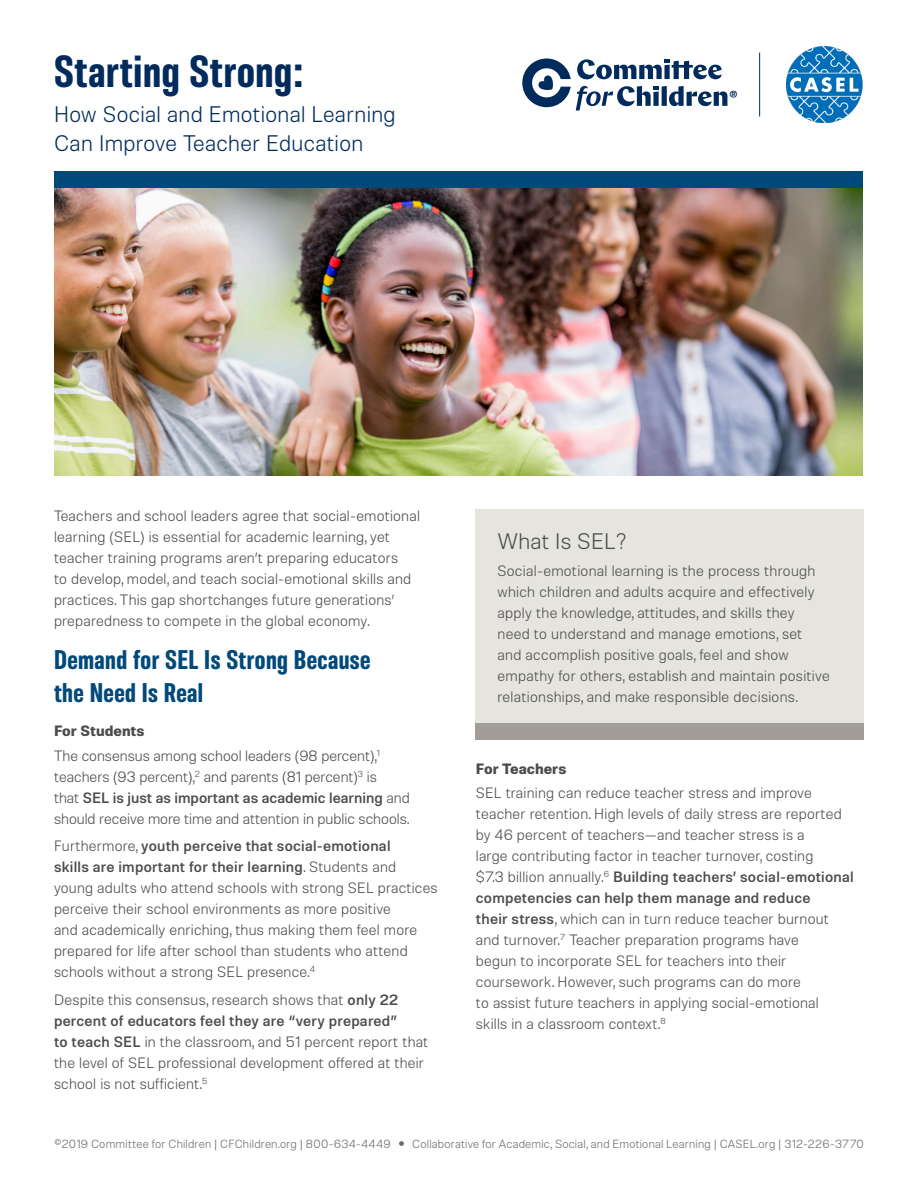
<style>
.page{position:relative;width:918px;height:1188px;background:#fff}
.page>*{position:absolute;margin:0;border:0;box-sizing:border-box;transform-origin:0 0}
.Body{font:900 condensed 45px "Molde";letter-spacing:.015em;color:#002b5c}
.Body_Bullets{font:900 condensed 27px/33px "Molde";letter-spacing:.015em;color:#00497b}
.Body-2{font:300 22.5px/28.5px "Molde";letter-spacing:.015em;color:#002b5c}
.Boxed-Header{font:300 22.5px "Molde";letter-spacing:.01em;color:#4b4c4d}
.Body-3{font:300 15px/21px "Molde";letter-spacing:.015em;color:#4b4c4d}
.Body_Bullets-2{font:300 15px/21px "Molde";letter-spacing:.015em;color:#4b4c4d}
.Molde_Body{font:300 15px/21px "Molde";color:#4b4c4d}
.Molde_Body-2{font:700 15px "Molde";color:#4b4c4d}
.t1{font:13.5px "Molde";color:#002b5c}
.Footer_Text{font:300 11.85px "Molde";letter-spacing:.015em;color:#6c6d70}
.s1{font-weight:500}
</style>
<div class="page">
<svg style="left:522px;top:59px;width:205px;height:52px"></svg>
<div style="left:476px;top:509px;width:388px;height:215px;background:#e6e4df"></div>
<div style="left:476px;top:724px;width:388px;height:16px;background:#a39d99"></div>
<img style="left:54px;top:187px;width:808px;height:288px">
<div style="left:54px;top:171px;width:808px;height:16px;background:#00497b"></div>
<hr style="left:759px;top:53px;width:1px;height:64px;background:#002b5c">
<svg style="left:399px;top:1141px;width:5px;height:5px"></svg>
<img style="left:787px;top:47px;width:76px;height:75px">
<p class="Body" style="left:54px;top:43px;width:251px">Starting Strong:</p>
<p class="Body-2" style="left:54px;top:99px;width:343px">How Social and Emotional Learning<br>Can Improve Teacher Education</p>
<p class="t1" style="left:729px;top:87px;width:10px">®</p>
<p class="Body_Bullets-2" style="left:54px;top:505px;width:367px">Teachers and school leaders agree that social-emotional learning (SEL) is essential for academic learning, yet teacher training programs aren’t preparing educators<br>to develop, model, and teach social-emotional skills and practices. This gap shortchanges future generations’ preparedness to compete in the global economy.</p>
<p class="Body_Bullets" style="left:54px;top:642px;width:318px">Demand for SEL Is Strong Because the Need Is Real</p>
<p class="Molde_Body-2" style="left:54px;top:721px;width:92px">For Students</p>
<p class="Molde_Body" style="left:54px;top:744px;width:357px">The consensus among school leaders (98 percent),<sup>1 </sup>teachers (93 percent),<sup>2</sup> and parents (81 percent)<sup>3</sup> is<br>that <span class="s1">SEL is just as important as academic learning</span> and should receive more time and attention in public schools.</p>
<p class="Body-3" style="left:54px;top:835px;width:385px">Furthermore, <span class="s1">youth perceive that social-emotional<br>skills are important for their learning</span>. Students and young adults who attend schools with strong SEL practices perceive their school environments as more positive<br>and academically enriching, thus making them feel more prepared for life after school than students who attend schools without a strong SEL presence.<sup>4</sup></p>
<p class="Body-3" style="left:54px;top:989px;width:376px">Despite this consensus, research shows that <span class="s1">only 22 percent of educators feel they are “very prepared”<br>to teach SEL</span> in the classroom, and 51 percent report that the level of SEL professional development offered at their school is not sufficient.<sup>5</sup></p>
<p class="Boxed-Header" style="left:497px;top:527px;width:131px">What Is SEL?</p>
<p class="Body-3" style="left:497px;top:560px;width:334px">Social-emotional learning is the process through which children and adults acquire and effectively apply the knowledge, attitudes, and skills they need to understand and manage emotions, set and accomplish positive goals, feel and show empathy for others, establish and maintain positive relationships, and make responsible decisions.</p>
<p class="Molde_Body-2" style="left:476px;top:758px;width:92px">For Teachers</p>
<p class="Body-3" style="left:476px;top:782px;width:379px">SEL training can reduce teacher stress and improve teacher retention. High levels of daily stress are reported by 46 percent of teachers—and teacher stress is a<br>large contributing factor in teacher turnover, costing<br>$7.3 billion annually.<sup>6</sup> <span class="s1">Building teachers’ social-emotional competencies can help them manage and reduce<br>their stress</span>, which can in turn reduce teacher burnout and turnover.<sup>7</sup> Teacher preparation programs have<br>begun to incorporate SEL for teachers into their coursework. However, such programs can do more<br>to assist future teachers in applying social-emotional skills in a classroom context.<sup>8</sup></p>
<p class="Footer_Text" style="left:54px;top:1137px;width:338px">©2019 Committee for Children | CFChildren.org | 800-634-4449</p>
<p class="Footer_Text" style="left:412px;top:1137px;width:453px">Collaborative for Academic, Social, and Emotional Learning | CASEL.org | 312-226-3770</p>
</div>
